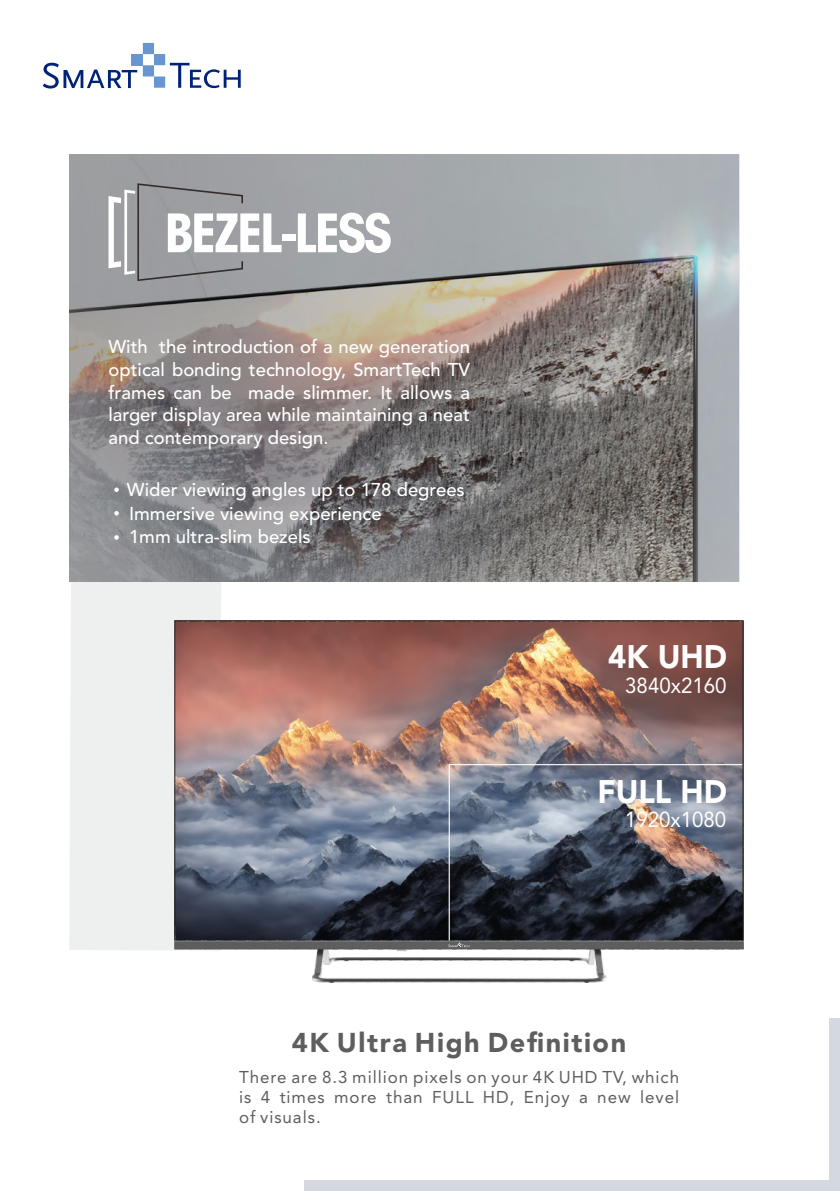
<style>
.page{position:relative;width:840px;height:1191px;background:#fff}
.page>*{position:absolute;margin:0;border:0;box-sizing:border-box;transform-origin:0 0}
.t1{font:900 32.4px "Avenir";color:#fefefe;scale:.95 1}
.t2{font:900 27px "Avenir";letter-spacing:.06em;color:#5f5d5d}
.t3{font:21.6px "Avenir";color:#fefefe;scale:.95 1}
.t4{font:500 18.4px/22.8px "Avenir";color:#fff;text-align:justify}
.t5{font:17px/19.8px "Avenir";letter-spacing:.055em;color:#5f5d5d;text-align:justify}
</style>
<div class="page">
<div style="left:69px;top:581px;width:154px;height:369px;background:#eef0ef"></div>
<div style="left:304px;top:1180px;width:535px;height:11px;background:#d4d8df"></div>
<div style="left:828px;top:1019px;width:11px;height:172px;background:#d4d8df"></div>
<svg style="left:43px;top:63px;width:94px;height:26px"></svg>
<div style="left:131px;top:54px;width:12px;height:11px;background:#6796d0"></div>
<svg style="left:143px;top:43px;width:97px;height:45px"></svg>
<svg style="left:69px;top:155px;width:669px;height:426px;background:#8d8b8a"></svg>
<svg style="left:114px;top:487px;width:5px;height:5px"></svg>
<svg style="left:114px;top:511px;width:5px;height:4px"></svg>
<svg style="left:114px;top:535px;width:5px;height:5px"></svg>
<div style="left:282px;top:234px;width:13px;height:7px;background:#fefefe"></div>
<svg style="left:298px;top:213px;width:92px;height:40px"></svg>
<svg style="left:108px;top:183px;width:173px;height:98px"></svg>
<img style="left:174px;top:620px;width:568px;height:362px">
<svg style="left:448px;top:942px;width:21px;height:6px"></svg>
<p class="t4" style="left:108px;top:335px;width:363px">With the introduction of a new generation optical bonding technology, SmartTech TV frames can be made slimmer. It allows a larger display area while maintaining a neat and contemporary design.</p>
<p class="t4" style="left:127px;top:477px;width:339px;line-height:23.8px;text-align:left">Wider viewing angles up to 178 degrees<br>Immersive viewing experience<br>1mm ultra-slim bezels</p>
<h1 class="t1" style="left:608px;top:635px;width:126px">4K UHD</h1>
<p class="t3" style="left:625px;top:676px;width:108px">3840x2160</p>
<h1 class="t1" style="left:597px;top:770px;width:138px">FULL HD</h1>
<p class="t3" style="left:624px;top:811px;width:108px">1920x1080</p>
<h2 class="t2" style="left:292px;top:1024px;width:336px">4K Ultra High Definition</h2>
<p class="t5" style="left:239px;top:1068px;width:441px">There are 8.3 million pixels on your 4K UHD TV, which is 4 times more than FULL HD, Enjoy a new level of visuals.</p>
</div>
